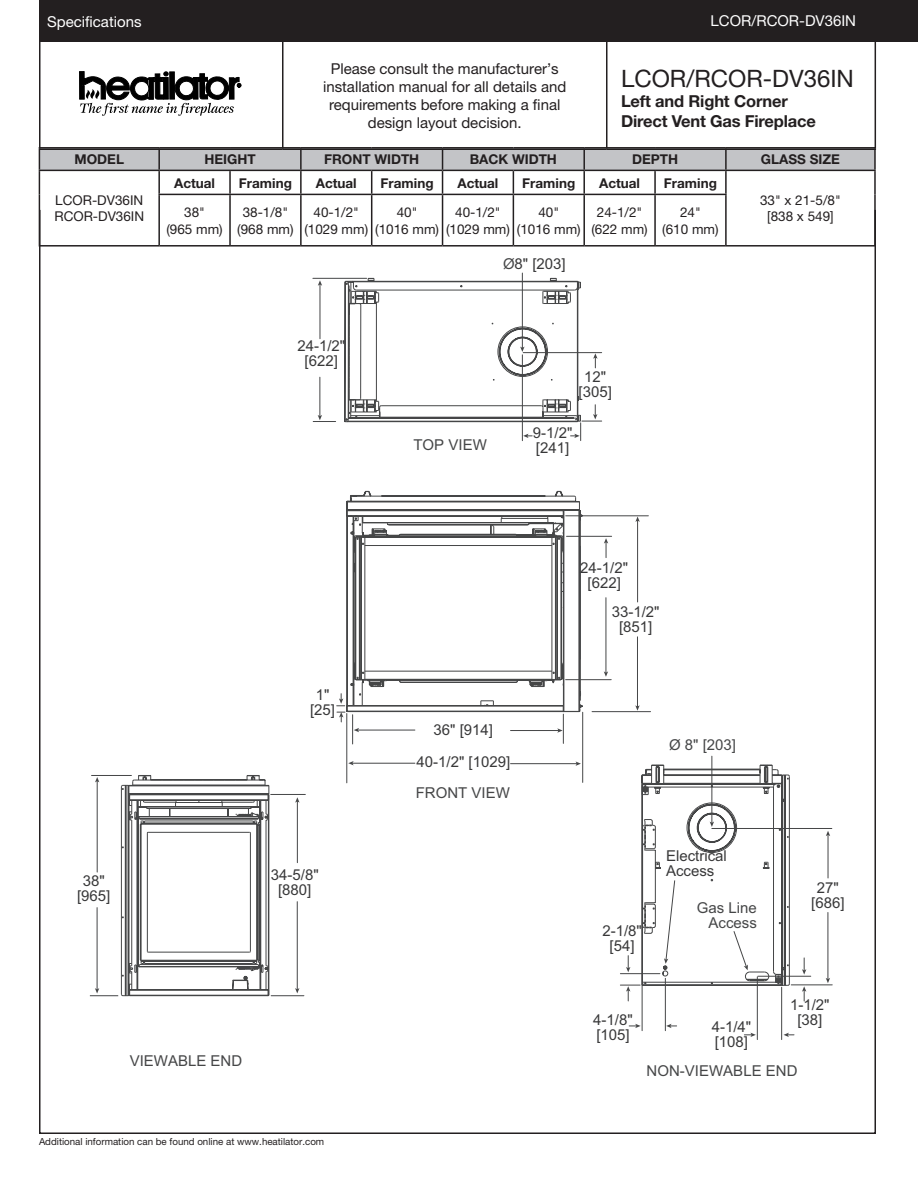
<style>
.page{position:relative;width:918px;height:1188px;background:#fff}
.page>*{position:absolute;margin:0;border:0;box-sizing:border-box;transform-origin:0 0}
.t1{font:24px "Helvetica Neue";color:#231f20}
.t2{font:700 16.5px "Helvetica Neue";letter-spacing:-.01em;color:#231f20}
.t3{font:15px/15px "Arial";color:#383839;text-align:center}
.t4{font:15px/18px "Helvetica Neue";color:#231f20;text-align:center}
.t5{font:15px/15px "Arial";color:#454647;text-align:right}
.t6{font:15px "Helvetica Neue";color:#fff}
.Dims_table_data{font:13.5px/16.2px "Helvetica Neue";color:#231f20;text-align:center}
.t7{font:700 13.5px "Helvetica Neue";color:#231f20}
.t8{font:9.75px "Helvetica Neue";color:#231f20}
.s1{color:#454647}
</style>
<div class="page">
<svg style="left:629px;top:1024px;width:12px;height:4px"></svg>
<svg style="left:666px;top:1024px;width:11px;height:4px"></svg>
<hr style="left:828px;top:835px;width:1px;height:43px;background:#454647">
<hr style="left:758px;top:976px;width:53px;height:1px;background:#454647">
<hr style="left:791px;top:985px;width:41px;height:1px;background:#454647">
<hr style="left:712px;top:828px;width:120px;height:1px;background:#454647">
<svg style="left:826px;top:831px;width:4px;height:5px"></svg>
<hr style="left:828px;top:912px;width:1px;height:67px;background:#454647">
<svg style="left:826px;top:978px;width:4px;height:5px"></svg>
<hr style="left:522px;top:273px;width:1px;height:75px;background:#454647">
<hr style="left:757px;top:977px;width:1px;height:63px;background:#454647">
<hr style="left:781px;top:987px;width:1px;height:53px;background:#454647">
<svg style="left:744px;top:1033px;width:12px;height:4px"></svg>
<svg style="left:784px;top:1033px;width:10px;height:4px"></svg>
<hr style="left:313px;top:278px;width:54px;height:1px;background:#454647">
<svg style="left:802px;top:958px;width:4px;height:17px"></svg>
<svg style="left:802px;top:986px;width:4px;height:15px"></svg>
<svg style="left:369px;top:491px;width:344px;height:273px"></svg>
<svg style="left:312px;top:281px;width:57px;height:488px"></svg>
<svg style="left:344px;top:278px;width:258px;height:163px"></svg>
<svg style="left:620px;top:764px;width:170px;height:237px"></svg>
<hr style="left:620px;top:973px;width:40px;height:1px;background:#454647">
<hr style="left:642px;top:985px;width:1px;height:46px;background:#454647">
<hr style="left:665px;top:978px;width:1px;height:53px;background:#454647">
<svg style="left:337px;top:694px;width:8px;height:28px"></svg>
<svg style="left:90px;top:775px;width:180px;height:221px"></svg>
<svg style="left:40px;top:194px;width:685px;height:51px"></svg>
<hr style="left:39px;top:147px;width:120px;height:2px;background:#231f20">
<hr style="left:159px;top:147px;width:71px;height:2px;background:#231f20">
<hr style="left:230px;top:147px;width:71px;height:2px;background:#231f20">
<hr style="left:301px;top:147px;width:71px;height:2px;background:#231f20">
<hr style="left:372px;top:147px;width:71px;height:2px;background:#231f20">
<hr style="left:443px;top:147px;width:70px;height:2px;background:#231f20">
<hr style="left:513px;top:147px;width:71px;height:2px;background:#231f20">
<hr style="left:584px;top:147px;width:71px;height:2px;background:#231f20">
<hr style="left:655px;top:147px;width:71px;height:2px;background:#231f20">
<hr style="left:726px;top:147px;width:150px;height:2px;background:#231f20">
<hr style="left:874px;top:149px;width:2px;height:21px;background:#231f20">
<hr style="left:726px;top:170px;width:150px;height:1px;background:#231f20">
<hr style="left:39px;top:194px;width:1px;height:51px;background:#231f20">
<hr style="left:39px;top:245px;width:120px;height:2px;background:#231f20">
<svg style="left:39px;top:150px;width:836px;height:44px"></svg>
<hr style="left:583px;top:171px;width:2px;height:23px;background:#231f20">
<hr style="left:654px;top:171px;width:2px;height:23px;background:#231f20">
<hr style="left:725px;top:171px;width:2px;height:23px;background:#231f20">
<hr style="left:874px;top:171px;width:2px;height:23px;background:#231f20">
<hr style="left:874px;top:194px;width:2px;height:51px;background:#231f20">
<hr style="left:726px;top:245px;width:150px;height:2px;background:#231f20">
<hr style="left:158px;top:194px;width:72px;height:1px;background:#231f20">
<hr style="left:158px;top:195px;width:2px;height:50px;background:#231f20">
<hr style="left:230px;top:194px;width:71px;height:1px;background:#231f20">
<hr style="left:229px;top:195px;width:2px;height:50px;background:#231f20">
<hr style="left:301px;top:194px;width:71px;height:1px;background:#231f20">
<hr style="left:300px;top:195px;width:2px;height:50px;background:#231f20">
<hr style="left:372px;top:194px;width:71px;height:1px;background:#231f20">
<hr style="left:371px;top:195px;width:1px;height:50px;background:#231f20">
<hr style="left:443px;top:194px;width:70px;height:1px;background:#231f20">
<hr style="left:442px;top:195px;width:1px;height:50px;background:#231f20">
<hr style="left:513px;top:194px;width:71px;height:1px;background:#231f20">
<hr style="left:513px;top:195px;width:1px;height:50px;background:#231f20">
<hr style="left:584px;top:194px;width:71px;height:1px;background:#231f20">
<hr style="left:583px;top:195px;width:2px;height:50px;background:#231f20">
<hr style="left:655px;top:194px;width:72px;height:1px;background:#231f20">
<hr style="left:654px;top:195px;width:2px;height:50px;background:#231f20">
<hr style="left:725px;top:195px;width:2px;height:50px;background:#231f20">
<hr style="left:159px;top:245px;width:71px;height:2px;background:#231f20">
<hr style="left:230px;top:245px;width:71px;height:2px;background:#231f20">
<hr style="left:301px;top:245px;width:71px;height:2px;background:#231f20">
<hr style="left:372px;top:245px;width:71px;height:2px;background:#231f20">
<hr style="left:443px;top:245px;width:70px;height:2px;background:#231f20">
<hr style="left:513px;top:245px;width:71px;height:2px;background:#231f20">
<hr style="left:584px;top:245px;width:71px;height:2px;background:#231f20">
<hr style="left:655px;top:245px;width:71px;height:2px;background:#231f20">
<div style="left:39px;top:0;width:879px;height:42px;background:#231f20"></div>
<svg style="left:80px;top:72px;width:161px;height:44px"></svg>
<hr style="left:39px;top:42px;width:1px;height:106px;background:#231f20">
<hr style="left:282px;top:42px;width:2px;height:106px;background:#231f20">
<hr style="left:606px;top:42px;width:2px;height:106px;background:#231f20">
<hr style="left:875px;top:42px;width:1px;height:106px;background:#231f20">
<hr style="left:39px;top:148px;width:244px;height:2px;background:#231f20">
<hr style="left:283px;top:148px;width:324px;height:2px;background:#231f20">
<hr style="left:607px;top:148px;width:269px;height:2px;background:#231f20">
<p class="t6" style="left:47px;top:12px;width:96px">Specifications</p>
<p class="t6" style="left:711px;top:12px;width:147px">LCOR/RCOR-DV36IN</p>
<p class="t4" style="left:323px;top:60px;width:245px">Please consult the manufacturer’s installation manual for all details and requirements before making a final design layout decision.</p>
<p class="t1" style="left:621px;top:64px;width:234px">LCOR/RCOR-DV36IN</p>
<p class="t2" style="left:621px;top:91px;width:168px">Left and Right Corner</p>
<p class="t2" style="left:621px;top:111px;width:196px">Direct Vent Gas Fireplace</p>
<p class="t7" style="left:75px;top:151px;width:51px">MODEL</p>
<p class="t7" style="left:204px;top:151px;width:53px">HEIGHT</p>
<p class="t7" style="left:324px;top:151px;width:97px">FRONT WIDTH</p>
<p class="t7" style="left:470px;top:151px;width:89px">BACK WIDTH</p>
<p class="t7" style="left:632px;top:151px;width:48px">DEPTH</p>
<p class="t7" style="left:761px;top:151px;width:81px">GLASS SIZE</p>
<p class="Dims_table_data" style="left:55px;top:192px;width:90px">LCOR-DV36IN</p>
<p class="Dims_table_data" style="left:54px;top:208px;width:91px">RCOR-DV36IN</p>
<p class="t7" style="left:174px;top:174px;width:42px">Actual</p>
<p class="t7" style="left:239px;top:174px;width:54px">Framing</p>
<p class="t7" style="left:316px;top:174px;width:42px">Actual</p>
<p class="t7" style="left:381px;top:174px;width:54px">Framing</p>
<p class="t7" style="left:457px;top:174px;width:42px">Actual</p>
<p class="t7" style="left:522px;top:174px;width:54px">Framing</p>
<p class="t7" style="left:599px;top:174px;width:42px">Actual</p>
<p class="t7" style="left:664px;top:174px;width:54px">Framing</p>
<p class="Dims_table_data" style="left:760px;top:192px;width:82px">33" x 21-5/8" [838 x 549]</p>
<p class="Dims_table_data" style="left:243px;top:204px;width:47px">38-1/8"</p>
<p class="Dims_table_data" style="left:237px;top:220px;width:58px">(968 mm)</p>
<p class="Dims_table_data" style="left:314px;top:204px;width:47px">40-1/2"</p>
<p class="Dims_table_data" style="left:304px;top:220px;width:65px">(1029 mm)</p>
<p class="Dims_table_data" style="left:455px;top:204px;width:47px">40-1/2"</p>
<p class="Dims_table_data" style="left:446px;top:220px;width:65px">(1029 mm)</p>
<p class="Dims_table_data" style="left:597px;top:204px;width:47px">24-1/2"</p>
<p class="Dims_table_data" style="left:591px;top:220px;width:58px">(622 mm)</p>
<p class="Dims_table_data" style="left:184px;top:204px;width:22px">38"</p>
<p class="Dims_table_data" style="left:166px;top:220px;width:58px">(965 mm)</p>
<p class="Dims_table_data" style="left:397px;top:204px;width:22px">40"</p>
<p class="Dims_table_data" style="left:375px;top:220px;width:65px">(1016 mm)</p>
<p class="Dims_table_data" style="left:538px;top:204px;width:22px">40"</p>
<p class="Dims_table_data" style="left:517px;top:220px;width:65px">(1016 mm)</p>
<p class="Dims_table_data" style="left:680px;top:204px;width:22px">24"</p>
<p class="Dims_table_data" style="left:662px;top:220px;width:58px">(610 mm)</p>
<p class="t3" style="left:297px;top:339px;width:49px">24-1/2" [622]</p>
<p class="t3" style="left:310px;top:687px;width:27px">1" [25]</p>
<p class="t3" style="left:77px;top:873px;width:35px">38" [965]</p>
<p class="t3" style="left:271px;top:867px;width:49px">34-5/8" [880]</p>
<p class="t5" style="left:130px;top:1054px;width:114px">VIEWABLE END</p>
<p class="t8" style="left:39px;top:1135px;width:287px">Additional information can be found online at www.heatilator.com</p>
<p class="t3" style="left:503px;top:256px;width:64px"><span class="s1">Ø</span>8" [203]</p>
<p class="t5" style="left:413px;top:437px;width:75px">TOP VIEW</p>
<p class="t3" style="left:579px;top:369px;width:35px">12" [305]</p>
<p class="t3" style="left:533px;top:425px;width:41px;text-align:left">9-1/2" [241]</p>
<p class="t3" style="left:417px;top:714px;width:95px;line-height:32.1px">36" [914]<br>40-1/2" [1029]</p>
<p class="t5" style="left:416px;top:785px;width:96px">FRONT VIEW</p>
<p class="t3" style="left:580px;top:561px;width:49px">24-1/2" [622]</p>
<p class="t3" style="left:612px;top:605px;width:49px">33-1/2" [851]</p>
<p class="t5" style="left:669px;top:738px;width:69px">Ø 8" [203]</p>
<p class="t3" style="left:602px;top:923px;width:41px">2-1/8" [54]</p>
<p class="t3" style="left:666px;top:849px;width:62px;text-align:left">Electrical<br>Access</p>
<p class="t5" style="left:697px;top:900px;width:62px">Gas Line<br>Access</p>
<p class="t3" style="left:593px;top:1012px;width:41px;text-align:left">4-1/8" [105]</p>
<p class="t3" style="left:712px;top:1019px;width:41px;text-align:left">4-1/4" [108]</p>
<p class="t3" style="left:811px;top:881px;width:35px">27" [686]</p>
<p class="t3" style="left:790px;top:998px;width:41px">1-1/2" [38]</p>
<p class="t5" style="left:647px;top:1064px;width:152px">NON-VIEWABLE END</p>
</div>
